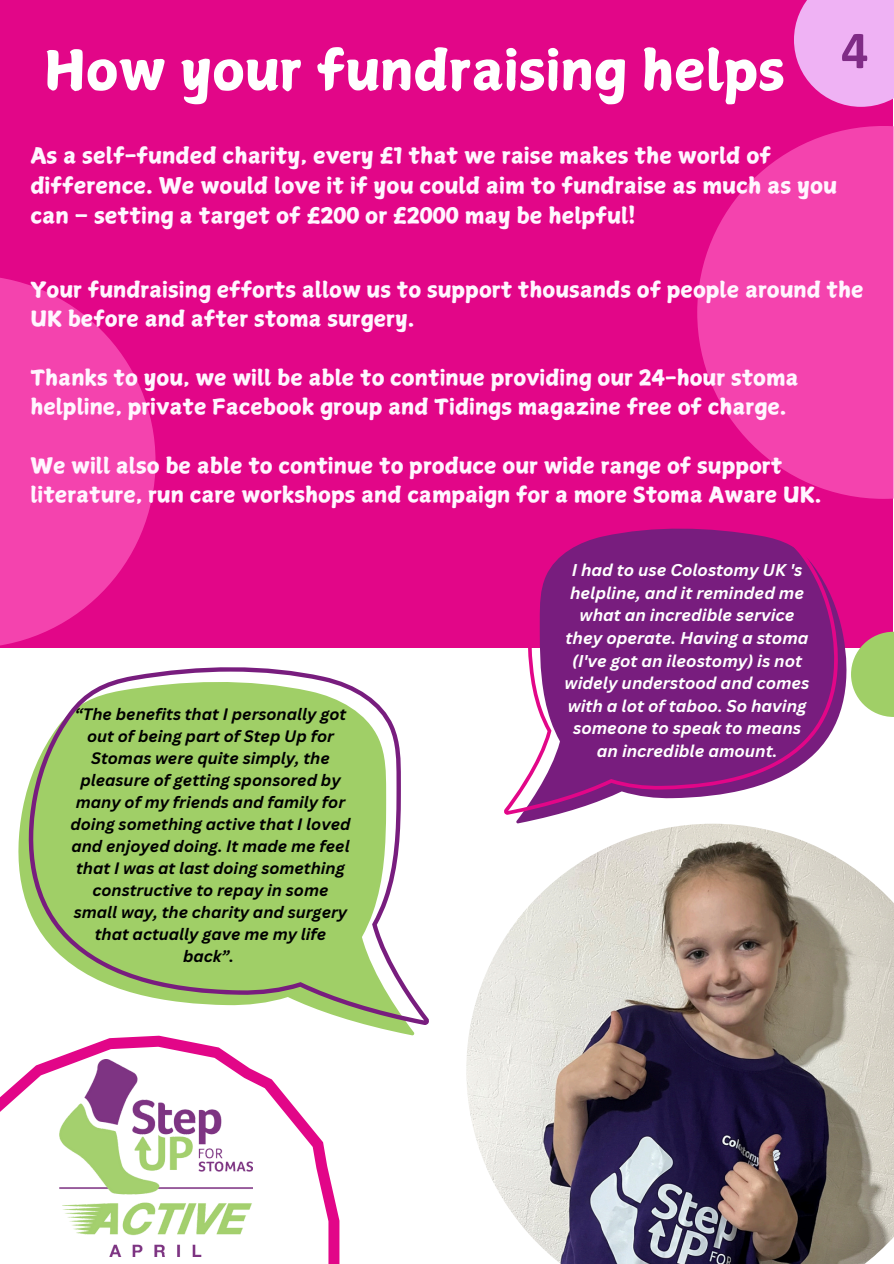
<style>
.page{position:relative;width:894px;height:1264px;background:#fff}
.page>*{position:absolute;margin:0;border:0;box-sizing:border-box;transform-origin:0 0}
.t1{font:53.7px "Canva Surname Fu";color:#fff}
.t2{font:700 53.7px "Calibri";color:#802b86}
.t3{font:21.6px/29.8px "Canva Surname Fu";color:#fff6ff}
.t4{font:21.3px/29.2px "Canva Surname Fu";color:#fff6ff}
.t5{font:italic 700 16.65px/22.6px "Canva Sans";color:#fff;text-align:center}
.t6{font:italic 700 16.2px/22px "Canva Sans";color:#000;text-align:center}
</style>
<div class="page">
<img style="left:466px;top:823px;width:427px;height:440px">
<div style="left:0;top:0;width:892px;height:648px;background:#e20688"></div>
<svg style="left:697px;top:126px;width:196px;height:373px;fill:#f443ae"></svg>
<svg style="left:0;top:277px;width:155px;height:369px;fill:#f443ae"></svg>
<svg style="left:851px;top:631px;width:42px;height:86px;fill:#a0cf67"></svg>
<div style="left:793px;top:0;width:100px;height:107px;background:#efb2f4"></div>
<svg style="left:18px;top:794px;width:397px;height:241px"></svg>
<svg style="left:26px;top:667px;width:403px;height:358px;fill:#a0cf67"></svg>
<svg style="left:516px;top:618px;width:331px;height:205px"></svg>
<svg style="left:504px;top:528px;width:335px;height:286px;fill:#781d7e"></svg>
<svg style="left:0;top:1035px;width:339px;height:228px"></svg>
<img style="left:59px;top:1059px;width:193px;height:197px">
<h1 class="t1" style="left:44px;top:43px;width:742px">How your fundraising helps</h1>
<p class="t2" style="left:840px;top:28px;width:29px">4</p>
<p class="t3" style="left:30px;top:141px;width:808px">As a self-funded charity, every £1 that we raise makes the world of difference. We would love it if you could aim to fundraise as much as you can – setting a target of £200 or £2000 may be helpful!</p>
<h2 class="t4" style="left:30px;top:275px;width:834px">Your fundraising efforts allow us to support thousands of people around the<br>UK before and after stoma surgery.</h2>
<h2 class="t4" style="left:30px;top:363px;width:769px">Thanks to you, we will be able to continue providing our 24-hour stoma helpline, private Facebook group and Tidings magazine free of charge.</h2>
<h2 class="t4" style="left:30px;top:450px;width:792px">We will also be able to continue to produce our wide range of support literature, run care workshops and campaign for a more Stoma Aware UK.</h2>
<h2 class="t6" style="left:70px;top:702px;width:281px">“The benefits that I personally got out of being part of Step Up for<br>Stomas were quite simply, the pleasure of getting sponsored by many of my friends and family for doing something active that I loved and enjoyed doing. It made me feel that I was at last doing something constructive to repay in some small way, the charity and surgery that actually gave me my life back”.</h2>
<p class="t5" style="left:564px;top:558px;width:246px">I had to use Colostomy UK 's helpline, and it reminded me what an incredible service they operate. Having a stoma (I've got an ileostomy) is not widely understood and comes with a lot of taboo. So having someone to speak to means an incredible amount.</p>
</div>
